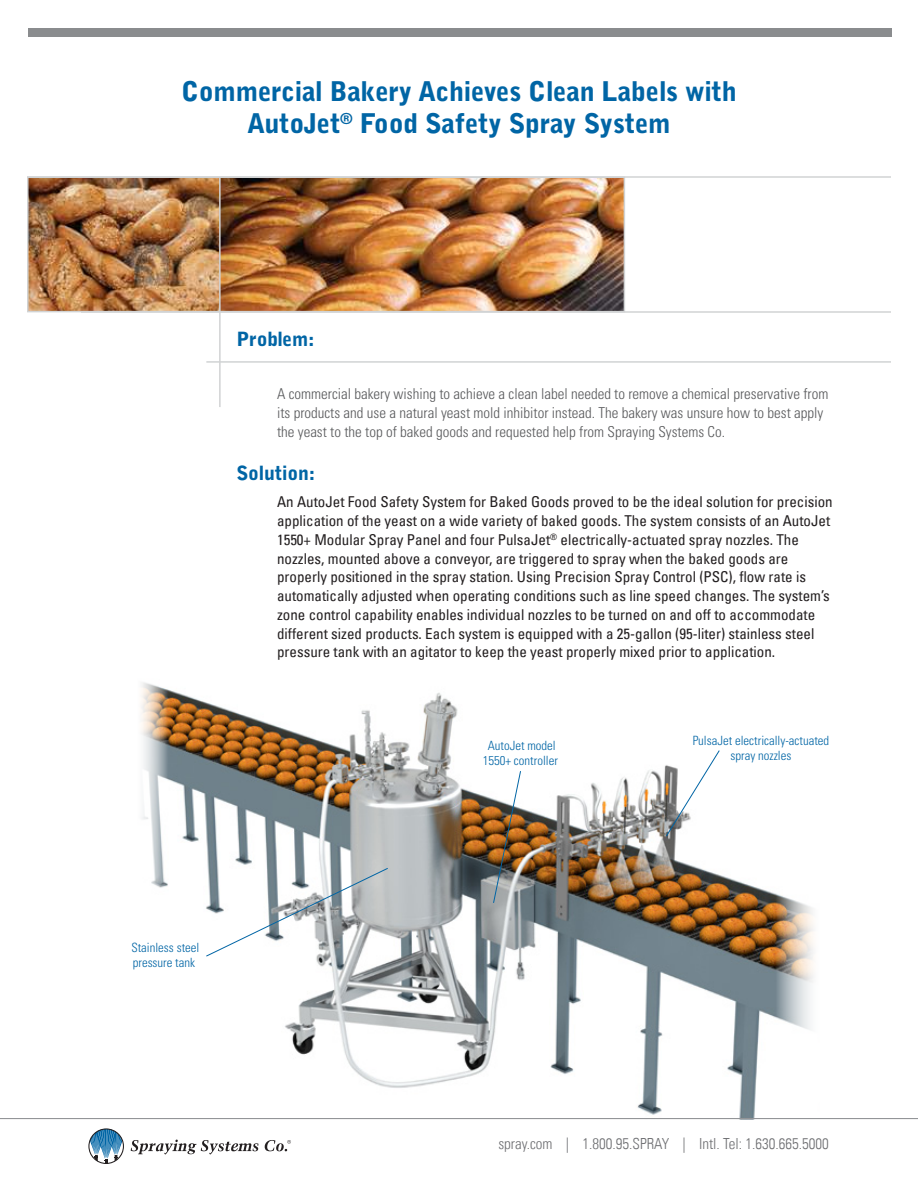
<style>
.page{position:relative;width:918px;height:1188px;background:#fff}
.page>*{position:absolute;margin:0;border:0;box-sizing:border-box;transform-origin:0 0}
.t1{font:900 27px/32.4px "Bell Gothic Std";letter-spacing:-.01em;color:#0065a5;text-align:center}
.t2{font:900 19.5px "Bell Gothic Std";letter-spacing:-.01em;color:#0065a5}
.t3{font:300 condensed 15.3px "Univers LT";color:#6d6e71}
.t4{font:condensed 15px/18.8px "Univers LT";color:#231f20}
.t5{font:300 condensed 15px/18.8px "Univers LT Std";color:#58595b}
.t6{font:300 condensed 12.75px/15.3px "Univers LT Std";color:#0065a5;text-align:center}
</style>
<div class="page">
<img style="left:141px;top:682px;width:672px;height:436px">
<img style="left:29px;top:179px;width:594px;height:131px">
<hr style="left:27px;top:176px;width:864px;height:2px;background:#d1d3d4">
<hr style="left:81px;top:311px;width:810px;height:2px;background:#d1d3d4">
<hr style="left:219px;top:177px;width:2px;height:230px;background:#d1d3d4">
<hr style="left:206px;top:361px;width:685px;height:2px;background:#d1d3d4">
<div style="left:28px;top:28px;width:864px;height:8px;background:#8a8c8e"></div>
<div style="left:27px;top:177px;width:598px;height:135px;border:1px solid #d1d3d4"></div>
<svg style="left:665px;top:750px;width:55px;height:87px"></svg>
<img style="left:493px;top:770px;width:28px;height:134px">
<svg style="left:205px;top:867px;width:184px;height:90px"></svg>
<hr style="left:0;top:1118px;width:918px;height:1px;background:#939598">
<svg style="left:88px;top:1128px;width:36px;height:36px"></svg>
<svg style="left:131px;top:1140px;width:128px;height:14px"></svg>
<svg style="left:265px;top:1140px;width:26px;height:11px"></svg>
<h1 class="t1" style="left:181px;top:77px;width:557px">Commercial Bakery Achieves Clean Labels with<br>AutoJet<sup>®</sup> Food Safety Spray System</h1>
<h2 class="t2" style="left:237px;top:331px;width:80px">Problem:</h2>
<p class="t5" style="left:277px;top:386px;width:553px">A commercial bakery wishing to achieve a clean label needed to remove a chemical preservative from its products and use a natural yeast mold inhibitor instead. The bakery was unsure how to best apply the yeast to the top of baked goods and requested help from Spraying Systems Co.</p>
<h2 class="t2" style="left:237px;top:466px;width:80px">Solution:</h2>
<p class="t4" style="left:277px;top:494px;width:557px">An AutoJet Food Safety System for Baked Goods proved to be the ideal solution for precision application of the yeast on a wide variety of baked goods. The system consists of an AutoJet 1550+ Modular Spray Panel and four PulsaJet<sup>®</sup> electrically-actuated spray nozzles. The nozzles, mounted above a conveyor, are triggered to spray when the baked goods are properly positioned in the spray station. Using Precision Spray Control (PSC), flow rate is automatically adjusted when operating conditions such as line speed changes. The system’s zone control capability enables individual nozzles to be turned on and off to accommodate different sized products. Each system is equipped with a 25-gallon (95-liter) stainless steel pressure tank with an agitator to keep the yeast properly mixed prior to application.</p>
<p class="t6" style="left:131px;top:941px;width:69px;text-align:left">Stainless steel pressure tank</p>
<p class="t6" style="left:483px;top:739px;width:77px">AutoJet model<br>1550+ controller</p>
<p class="t6" style="left:693px;top:734px;width:138px">PulsaJet electrically-actuated spray nozzles</p>
<p class="t3" style="left:498px;top:1137px;width:332px">spray.com | 1.800.95.SPRAY | Intl. Tel: 1.630.665.5000</p>
</div>
